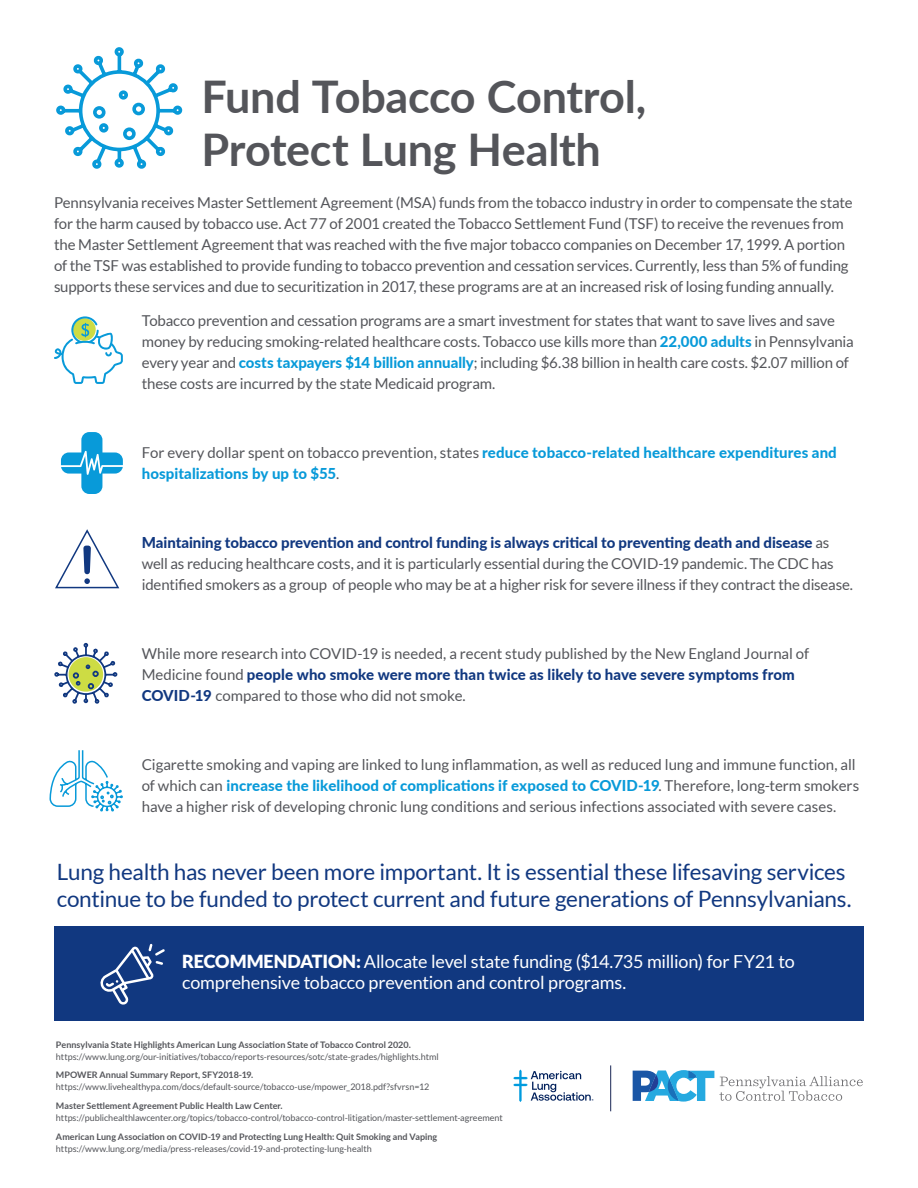
<style>
.page{position:relative;width:918px;height:1188px;background:#fff}
.page>*{position:absolute;margin:0;border:0;box-sizing:border-box;transform-origin:0 0}
.t1{font:700 45px/52.5px "Lato";letter-spacing:-.005em;color:#54555a}
.t2{font:22.5px/27px "Lato";letter-spacing:-.01em;color:#113880}
.t3{font:18px/21px "Lato";letter-spacing:-.015em;color:#fff}
.t4{font:15px/21px "Lato";letter-spacing:-.01em;color:#54555a}
.t5{font:800 15px/21px "Lato";letter-spacing:.01em;color:#089ad9}
.t6{font:9px/12px "Lato";letter-spacing:-.005em;color:#54555a}
.t7{font:700 9px/12px "Lato";letter-spacing:.005em;color:#54555a}
.s1{font-weight:800;color:#089ad9}
.s2{font-weight:400;color:#54555a}
.s3{font-weight:800;color:#113880}
.s4{font-weight:900}
.s5{font-weight:700}
.s6{font-weight:400}
</style>
<div class="page">
<svg style="left:56px;top:47px;width:127px;height:122px"></svg>
<svg style="left:633px;top:1070px;width:230px;height:32px"></svg>
<svg style="left:513px;top:1070px;width:80px;height:32px"></svg>
<hr style="left:610px;top:1065px;width:1px;height:46px;background:#192655">
<div style="left:54px;top:926px;width:810px;height:95px;background:#113880"></div>
<svg style="left:61px;top:432px;width:62px;height:62px"></svg>
<svg style="left:100px;top:944px;width:65px;height:61px"></svg>
<svg style="left:54px;top:316px;width:69px;height:68px"></svg>
<svg style="left:54px;top:642px;width:64px;height:62px"></svg>
<svg style="left:50px;top:750px;width:73px;height:62px"></svg>
<svg style="left:55px;top:529px;width:65px;height:60px"></svg>
<p class="t1" style="left:201px;top:69px;width:447px">Fund Tobacco Control,<br>Protect Lung Health</p>
<p class="t4" style="left:54px;top:192px;width:800px">Pennsylvania receives Master Settlement Agreement (MSA) funds from the tobacco industry in order to compensate the state for the harm caused by tobacco use. Act 77 of 2001 created the Tobacco Settlement Fund (TSF) to receive the revenues from the Master Settlement Agreement that was reached with the five major tobacco companies on December 17, 1999. A portion of the TSF was established to provide funding to tobacco prevention and cessation services. Currently, less than 5% of funding supports these services and due to securitization in 2017, these programs are at an increased risk of losing funding annually.</p>
<p class="t4" style="left:142px;top:310px;width:713px">Tobacco prevention and cessation programs are a smart investment for states that want to save lives and save money by reducing smoking-related healthcare costs. Tobacco use kills more than <span class="s1">22,000 adults</span> in Pennsylvania every year and <span class="s1">costs taxpayers $14 billion annually</span>; including $6.38 billion in health care costs. $2.07 million of these costs are incurred by the state Medicaid program.</p>
<p class="t5" style="left:142px;top:442px;width:697px"><span class="s2">For every dollar spent on tobacco prevention, states</span> reduce tobacco-related healthcare expenditures and hospitalizations by up to $55<span class="s2">.</span></p>
<p class="t4" style="left:142px;top:532px;width:713px"><span class="s3">Maintaining tobacco prevention and control funding is always critical to preventing death and disease</span> as well as reducing healthcare costs, and it is particularly essential during the COVID-19 pandemic. The CDC has identified smokers as a group of people who may be at a higher risk for severe illness if they contract the disease.</p>
<p class="t4" style="left:142px;top:643px;width:669px">While more research into COVID-19 is needed, a recent study published by the New England Journal of<br>Medicine found <span class="s3">people who smoke were more than twice as likely to have severe symptoms from<br>COVID-19</span> compared to those who did not smoke.</p>
<p class="t4" style="left:142px;top:754px;width:719px">Cigarette smoking and vaping are linked to lung inflammation, as well as reduced lung and immune function, all of which can <span class="s1">increase the likelihood of complications if exposed to COVID-19</span>. Therefore, long-term smokers have a higher risk of developing chronic lung conditions and serious infections associated with severe cases.</p>
<p class="t2" style="left:57px;top:858px;width:796px">Lung health has never been more important. It is essential these lifesaving services continue to be funded to protect current and future generations of Pennsylvanians.</p>
<p class="t3" style="left:182px;top:951px;width:614px"><span class="s4">RECOMMENDATION:</span> Allocate level state funding ($14.735 million) for FY21 to comprehensive tobacco prevention and control programs.</p>
<p class="t6" style="left:56px;top:1038px;width:384px"><span class="s5">Pennsylvania State Highlights American Lung Association State of Tobacco Control 2020. </span>https://www.lung.org/our-initiatives/tobacco/reports-resources/sotc/state-grades/highlights.html</p>
<p class="t6" style="left:56px;top:1069px;width:375px"><span class="s5">MPOWER Annual Summary Report, SFY2018-19. </span>https://www.livehealthypa.com/docs/default-source/tobacco-use/mpower_2018.pdf?sfvrsn=12</p>
<p class="t6" style="left:56px;top:1100px;width:448px"><span class="s5">Master Settlement Agreement Public Health Law Center. </span>https://publichealthlawcenter.org/topics/tobacco-control/tobacco-control-litigation/master-settlement-agreement</p>
<p class="t7" style="left:56px;top:1130px;width:383px">American Lung Association on COVID-19 and Protecting Lung Health: Quit Smoking and Vaping <span class="s6">https://www.lung.org/media/press-releases/covid-19-and-protecting-lung-health</span></p>
</div>
